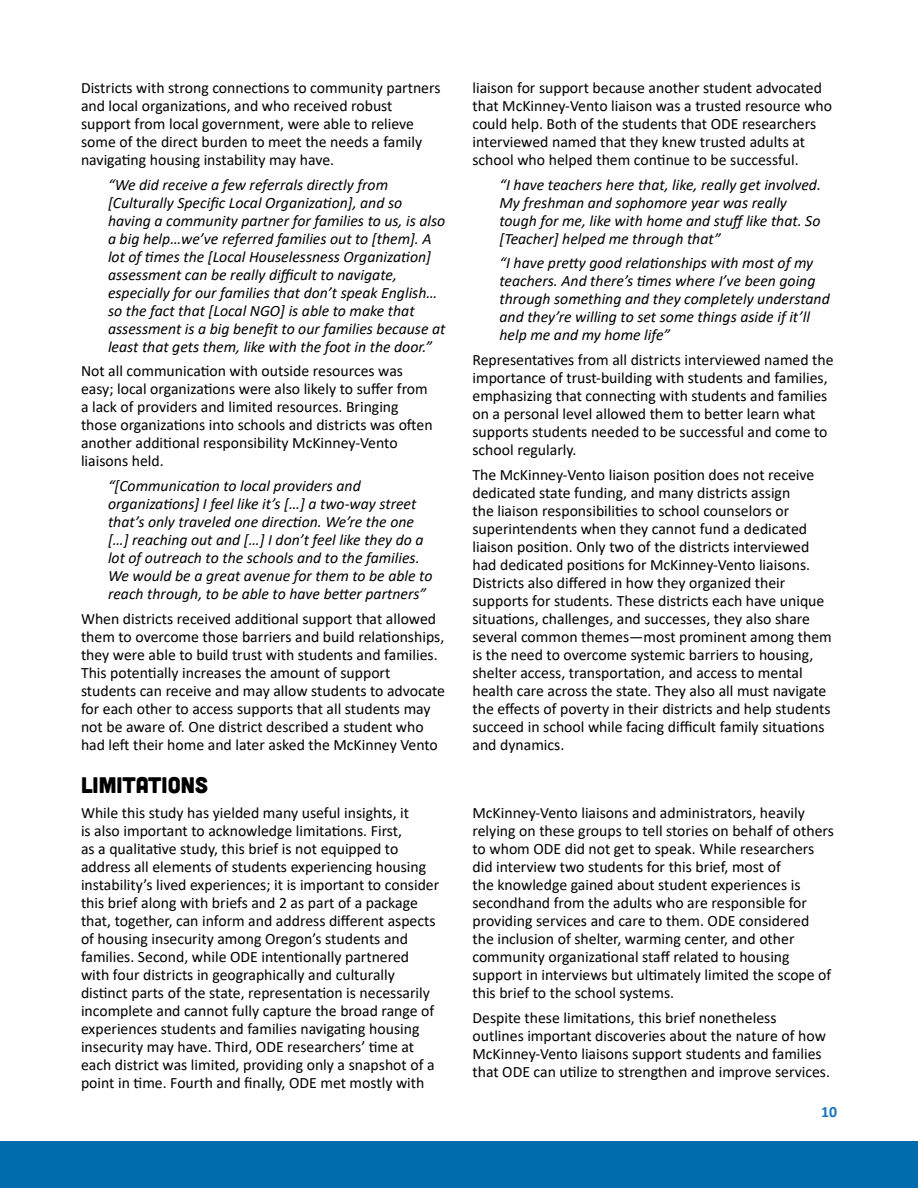
<style>
.page{position:relative;width:918px;height:1188px;background:#fff}
.page>*{position:absolute;margin:0;border:0;box-sizing:border-box;transform-origin:0 0}
.Heading_2{font:22.5px "Cubano";color:#000}
.Body{font:15.75px/18px "Calibri";color:#000}
.Indent{font:italic 15.75px/18px "Calibri";color:#000}
.t1{font:700 15.75px "Calibri";color:#1c75bc}
</style>
<div class="page">
<div style="left:0;top:1141px;width:918px;height:47px;background:#006cad"></div>
<p class="Body" style="left:81px;top:78px;width:361px">Districts with strong connections to community partners and local organizations, and who received robust support from local government, were able to relieve some of the direct burden to meet the needs a family navigating housing instability may have.</p>
<p class="Indent" style="left:108px;top:175px;width:339px">“We did receive a few referrals directly from [Culturally Specific Local Organization], and so having a community partner for families to us, is also a big help…we’ve referred families out to [them]. A lot of times the [Local Houselessness Organization] assessment can be really difficult to navigate, especially for our families that don’t speak English… so the fact that [Local NGO] is able to make that assessment is a big benefit to our families because at least that gets them, like with the foot in the door.”</p>
<p class="Body" style="left:81px;top:362px;width:353px">Not all communication with outside resources was easy; local organizations were also likely to suffer from a lack of providers and limited resources. Bringing those organizations into schools and districts was often another additional responsibility McKinney-Vento liaisons held.</p>
<p class="Indent" style="left:108px;top:476px;width:326px">“[Communication to local providers and organizations] I feel like it’s […] a two-way street that’s only traveled one direction. We’re the one […] reaching out and […] I don’t feel like they do a lot of outreach to the schools and to the families.<br>We would be a great avenue for them to be able to reach through, to be able to have better partners”</p>
<p class="Body" style="left:81px;top:609px;width:366px">When districts received additional support that allowed them to overcome those barriers and build relationships, they were able to build trust with students and families.<br>This potentially increases the amount of support students can receive and may allow students to advocate for each other to access supports that all students may not be aware of. One district described a student who had left their home and later asked the McKinney Vento</p>
<p class="Body" style="left:473px;top:78px;width:361px">liaison for support because another student advocated that McKinney-Vento liaison was a trusted resource who could help. Both of the students that ODE researchers interviewed named that they knew trusted adults at school who helped them continue to be successful.</p>
<p class="Indent" style="left:499px;top:175px;width:323px">“I have teachers here that, like, really get involved.<br>My freshman and sophomore year was really tough for me, like with home and stuff like that. So [Teacher] helped me through that”</p>
<p class="Indent" style="left:499px;top:253px;width:332px">“I have pretty good relationships with most of my teachers. And there’s times where I’ve been going through something and they completely understand and they’re willing to set some things aside if it’ll help me and my home life”</p>
<p class="Body" style="left:473px;top:350px;width:363px">Representatives from all districts interviewed named the importance of trust-building with students and families, emphasizing that connecting with students and families on a personal level allowed them to better learn what supports students needed to be successful and come to school regularly.</p>
<p class="Body" style="left:473px;top:465px;width:361px">The McKinney-Vento liaison position does not receive dedicated state funding, and many districts assign<br>the liaison responsibilities to school counselors or superintendents when they cannot fund a dedicated liaison position. Only two of the districts interviewed had dedicated positions for McKinney-Vento liaisons.<br>Districts also differed in how they organized their supports for students. These districts each have unique situations, challenges, and successes, they also share several common themes—most prominent among them is the need to overcome systemic barriers to housing, shelter access, transportation, and access to mental health care across the state. They also all must navigate the effects of poverty in their districts and help students succeed in school while facing difficult family situations and dynamics.</p>
<p class="Heading_2" style="left:81px;top:771px;width:128px">LIMITATIONS</p>
<p class="Body" style="left:81px;top:803px;width:360px">While this study has yielded many useful insights, it<br>is also important to acknowledge limitations. First,<br>as a qualitative study, this brief is not equipped to address all elements of students experiencing housing instability’s lived experiences; it is important to consider this brief along with briefs and 2 as part of a package that, together, can inform and address different aspects of housing insecurity among Oregon’s students and families. Second, while ODE intentionally partnered with four districts in geographically and culturally distinct parts of the state, representation is necessarily incomplete and cannot fully capture the broad range of experiences students and families navigating housing insecurity may have. Third, ODE researchers’ time at each district was limited, providing only a snapshot of a point in time. Fourth and finally, ODE met mostly with</p>
<p class="Body" style="left:472px;top:803px;width:363px">McKinney-Vento liaisons and administrators, heavily relying on these groups to tell stories on behalf of others to whom ODE did not get to speak. While researchers did interview two students for this brief, most of<br>the knowledge gained about student experiences is secondhand from the adults who are responsible for providing services and care to them. ODE considered the inclusion of shelter, warming center, and other community organizational staff related to housing support in interviews but ultimately limited the scope of this brief to the school systems.</p>
<p class="Body" style="left:472px;top:1008px;width:359px">Despite these limitations, this brief nonetheless outlines important discoveries about the nature of how McKinney-Vento liaisons support students and families that ODE can utilize to strengthen and improve services.</p>
<p class="t1" style="left:821px;top:1100px;width:17px">10</p>
</div>
